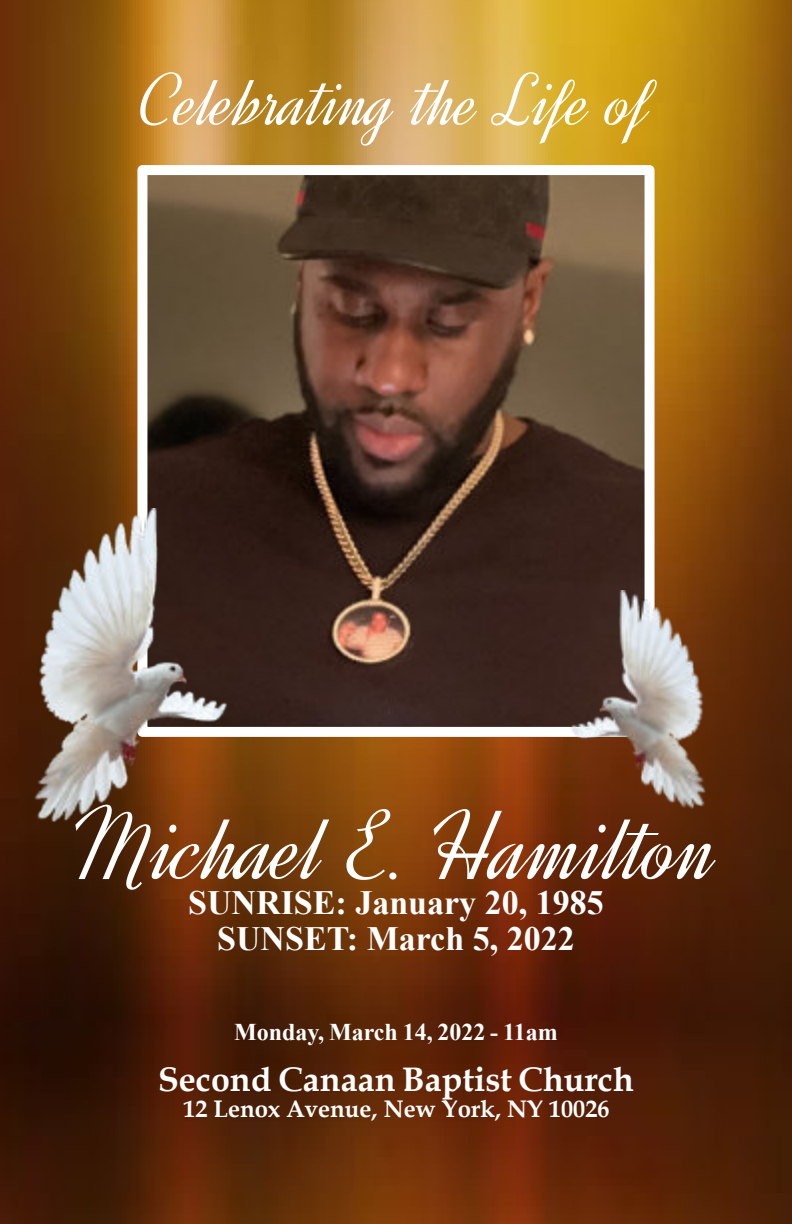
<style>
.page{position:relative;width:792px;height:1224px;background:#fff}
.page>*{position:absolute;margin:0;border:0;box-sizing:border-box;transform-origin:0 0}
.t1{font:100px "Dynalight";color:#fff}
.t2{font:75.2px "Dynalight";color:#fff}
.t3{font:700 34px/35.4px "Times New Roman";color:#fff;text-align:center}
.t4{font:700 34px "Book Antiqua";color:#fff}
.t5{font:700 24px "Book Antiqua";color:#fff}
.t6{font:700 24px "Times New Roman";color:#fff}
</style>
<div class="page">
<img style="left:0;top:0;width:792px;height:1224px">
<img style="left:148px;top:176px;width:496px;height:550px">
<div style="left:137px;top:165px;width:518px;height:572px;border:10px solid #fff"></div>
<img style="left:17px;top:508px;width:214px;height:320px">
<img style="left:570px;top:590px;width:148px;height:222px">
<h2 class="t2" style="left:140px;top:57px;width:514px">Celebrating the Life of</h2>
<h1 class="t1" style="left:73px;top:789px;width:648px">Michael E. Hamilton</h1>
<p class="t3" style="left:188px;top:889px;width:417px">SUNRISE: January 20, 1985<br>SUNSET: March 5, 2022</p>
<p class="t6" style="left:234px;top:1024px;width:325px">Monday, March 14, 2022 - 11am</p>
<p class="t4" style="left:158px;top:1066px;width:477px">Second Canaan Baptist Church</p>
<p class="t5" style="left:183px;top:1099px;width:427px">12 Lenox Avenue, New York, NY 10026</p>
</div>
